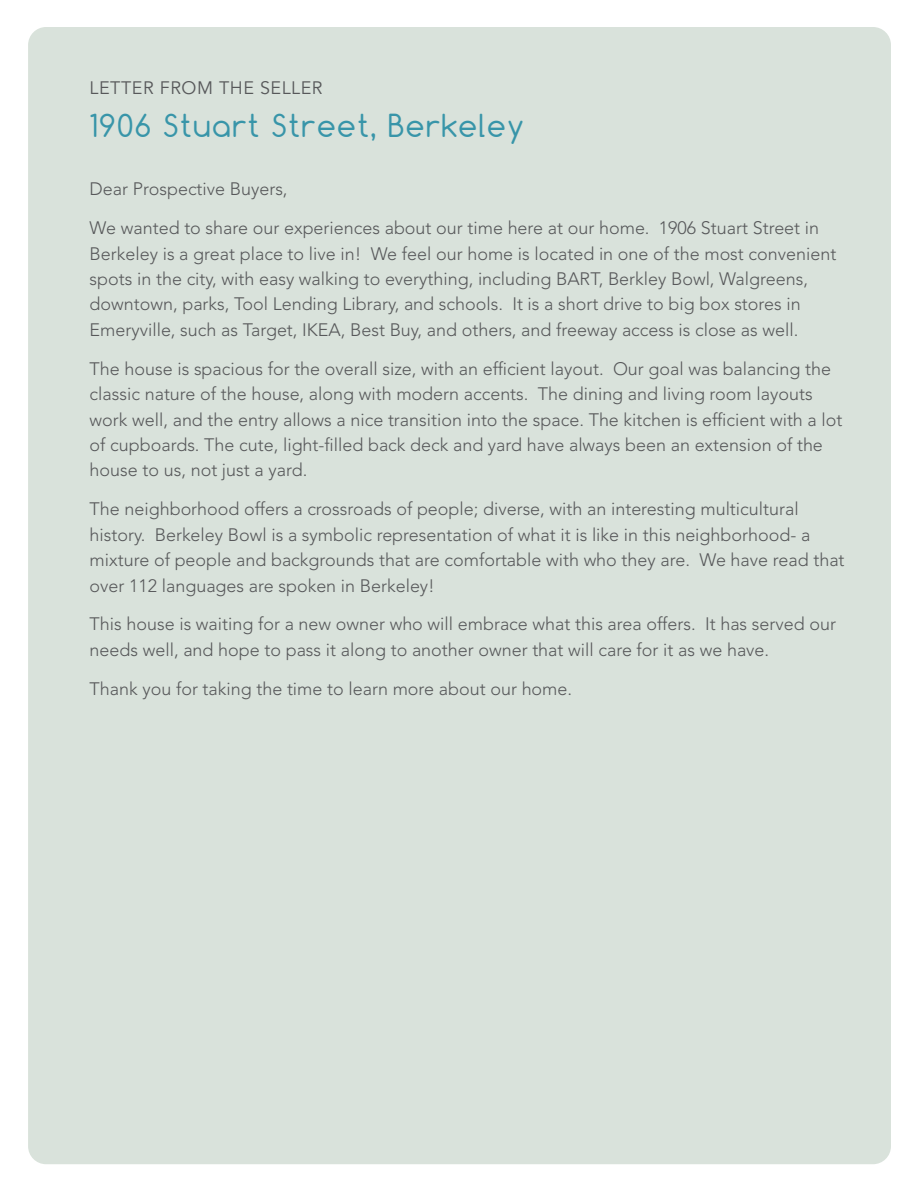
<style>
.page{position:relative;width:918px;height:1188px;background:#fff}
.page>*{position:absolute;margin:0;border:0;box-sizing:border-box;transform-origin:0 0}
.t1{font:29.85px "Comfortaa";letter-spacing:.05em;color:#3895a9}
.t2{font:300 18px/25.3px "Avenir LT Std";color:#57585a}
.Open_house_date_time{font:18px "Avenir LT Std";letter-spacing:.03em;color:#57585a}
</style>
<div class="page">
<div style="left:28px;top:27px;width:863px;height:1137px;background:#d9e2db;border-radius:18px"></div>
<p class="Open_house_date_time" style="left:90px;top:77px;width:234px">LETTER FROM THE SELLER</p>
<p class="t1" style="left:90px;top:106px;width:436px">1906 Stuart Street, Berkeley</p>
<p class="t2" style="left:90px;top:177px;width:200px">Dear Prospective Buyers,</p>
<p class="t2" style="left:90px;top:215px;width:748px">We wanted to share our experiences about our time here at our home. 1906 Stuart Street in Berkeley is a great place to live in! We feel our home is located in one of the most convenient spots in the city, with easy walking to everything, including BART, Berkley Bowl, Walgreens, downtown, parks, Tool Lending Library, and schools. It is a short drive to big box stores in Emeryville, such as Target, IKEA, Best Buy, and others, and freeway access is close as well.</p>
<p class="t2" style="left:90px;top:356px;width:754px">The house is spacious for the overall size, with an efficient layout. Our goal was balancing the classic nature of the house, along with modern accents. The dining and living room layouts work well, and the entry allows a nice transition into the space. The kitchen is efficient with a lot of cupboards. The cute, light-filled back deck and yard have always been an extension of the house to us, not just a yard.</p>
<p class="t2" style="left:90px;top:496px;width:756px">The neighborhood offers a crossroads of people; diverse, with an interesting multicultural history. Berkeley Bowl is a symbolic representation of what it is like in this neighborhood- a mixture of people and backgrounds that are comfortable with who they are. We have read that over 112 languages are spoken in Berkeley!</p>
<p class="t2" style="left:90px;top:612px;width:748px">This house is waiting for a new owner who will embrace what this area offers. It has served our needs well, and hope to pass it along to another owner that will care for it as we have.</p>
<p class="t2" style="left:90px;top:676px;width:484px">Thank you for taking the time to learn more about our home.</p>
</div>
